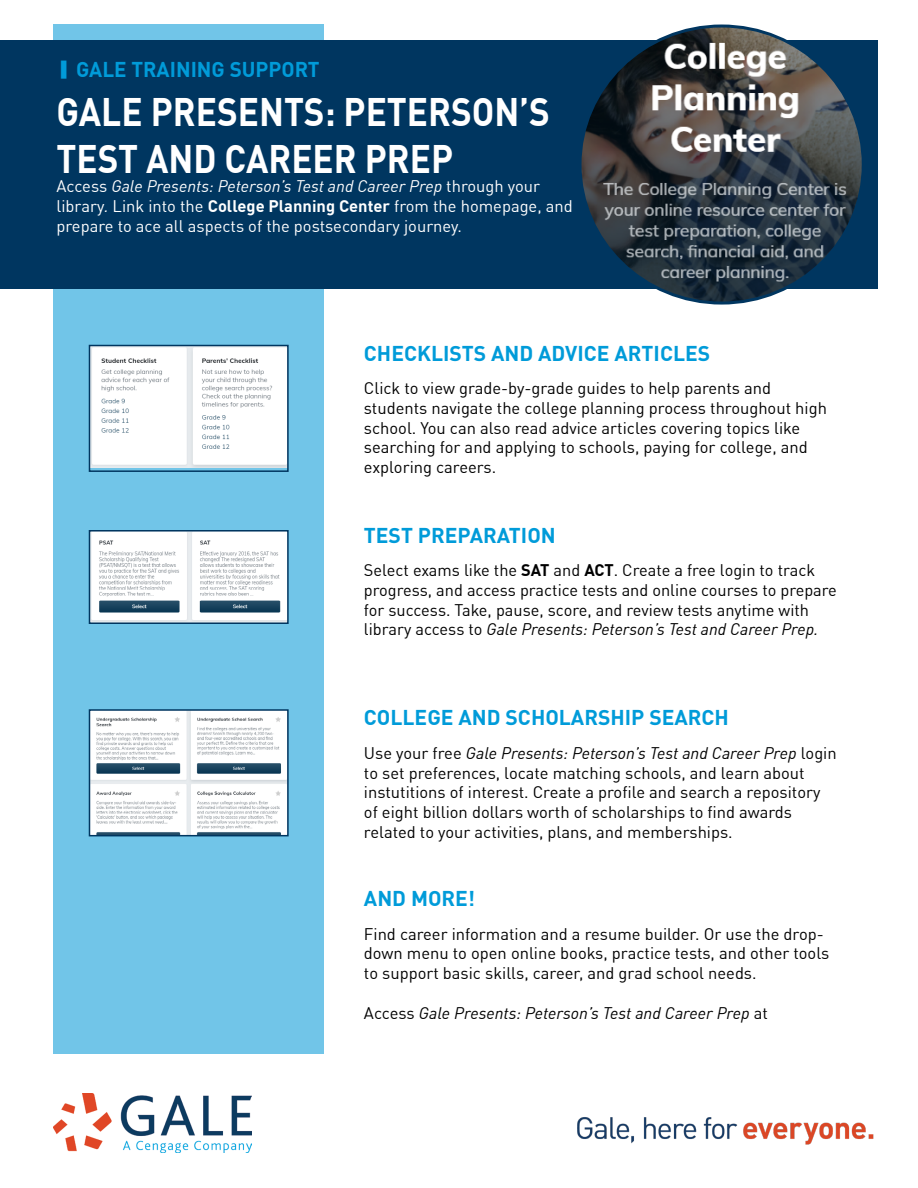
<style>
.page{position:relative;width:918px;height:1188px;background:#fff}
.page>*{position:absolute;margin:0;border:0;box-sizing:border-box;transform-origin:0 0}
.t1{font:700 39px/46.8px "DIN Offc";color:#fff;scale:.9 1}
.t2{font:700 21px "DIN";color:#009bd9}
.t3{font:700 21px "DIN Offc";color:#009bd9;scale:2 1}
.t4{font:16.5px/19.8px "DIN Offc";color:#000}
.t5{font:16.5px/19.8px "DIN Offc";color:#fff}
.t6{font:italic 16.5px "DIN Offc";color:#000}
.s1{font-style:italic}
.s2{font-weight:700}
.s3{font-style:normal}
</style>
<div class="page">
<div style="left:53px;top:25px;width:271px;height:1029px;background:#71c5e8"></div>
<div style="left:0;top:40px;width:878px;height:249px;background:#003660"></div>
<img style="left:53px;top:1093px;width:198px;height:60px">
<img style="left:577px;top:1117px;width:297px;height:28px">
<img style="left:583px;top:26px;width:278px;height:275px">
<img style="left:92px;top:348px;width:194px;height:120px">
<div style="left:89px;top:345px;width:200px;height:127px;border:2px solid #003660"></div>
<img style="left:92px;top:533px;width:194px;height:88px">
<div style="left:89px;top:530px;width:200px;height:94px;border:2px solid #003660"></div>
<img style="left:92px;top:712px;width:194px;height:121px">
<div style="left:89px;top:709px;width:200px;height:127px;border:2px solid #003660"></div>
<p class="t3" style="left:57px;top:56px;width:133px">|GALE TRAINING SUPPORT</p>
<h1 class="t1" style="left:57px;top:88px;width:550px">GALE PRESENTS: PETERSON’S<br>TEST AND CAREER PREP</h1>
<p class="t5" style="left:57px;top:177px;width:518px">Access <span class="s1">Gale Presents: Peterson’s Test and Career Prep</span> through your library<span class="s1">.</span> Link into the <span class="s2">College Planning Center</span> from the homepage, and prepare to ace all aspects of the postsecondary journey.</p>
<p class="t2" style="left:364px;top:339px;width:348px">CHECKLISTS AND ADVICE ARTICLES</p>
<p class="t4" style="left:364px;top:378px;width:465px">Click to view grade-by-grade guides to help parents and students navigate the college planning process throughout high school. You can also read advice articles covering topics like searching for and applying to schools, paying for college, and exploring careers.</p>
<p class="t2" style="left:364px;top:521px;width:193px">TEST PREPARATION</p>
<p class="t4" style="left:364px;top:560px;width:474px">Select exams like the <span class="s2">SAT</span> and <span class="s2">ACT</span>. Create a free login to track progress, and access practice tests and online courses to prepare for success. Take, pause, score, and review tests anytime with library access to <span class="s1">Gale Presents: Peterson’s Test and Career Prep.</span></p>
<p class="t2" style="left:364px;top:704px;width:367px">COLLEGE AND SCHOLARSHIP SEARCH</p>
<p class="t4" style="left:364px;top:743px;width:474px">Use your free <span class="s1">Gale Presents: Peterson’s Test and Career Prep</span> login to set preferences, locate matching schools, and learn about instutitions of interest. Create a profile and search a repository of eight billion dollars worth of scholarships to find awards related to your activities, plans, and memberships.</p>
<p class="t2" style="left:364px;top:885px;width:113px">AND MORE!</p>
<p class="t4" style="left:364px;top:924px;width:467px">Find career information and a resume builder. Or use the drop&shy;down menu to open online books, practice tests, and other tools to support basic skills, career, and grad school needs.</p>
<p class="t6" style="left:364px;top:1003px;width:406px"><span class="s3">Access</span> Gale Presents: Peterson’s Test and Career Prep <span class="s3">at</span></p>
</div>
